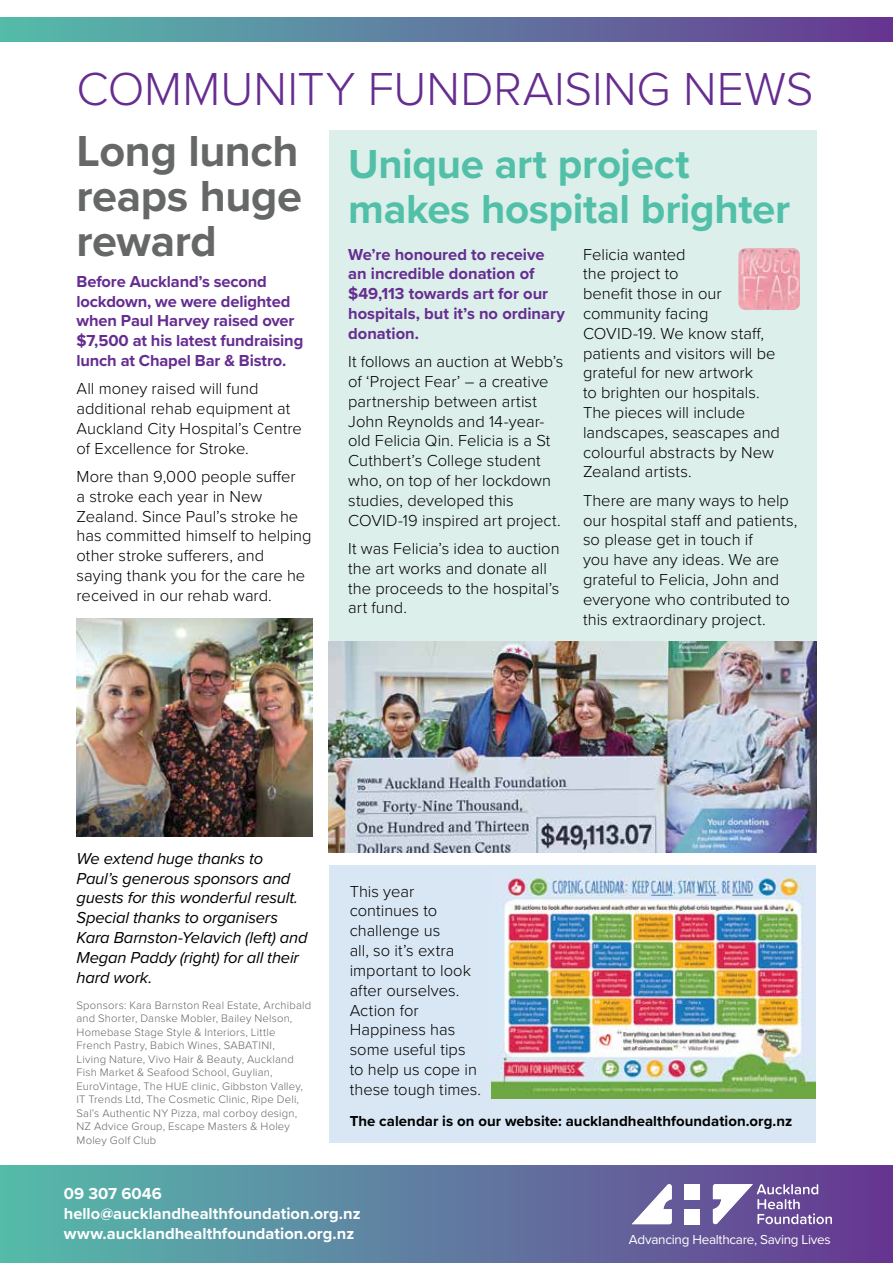
<style>
.page{position:relative;width:893px;height:1263px;background:#fff}
.page>*{position:absolute;margin:0;border:0;box-sizing:border-box;transform-origin:0 0}
.t1{font:300 48px "Proxima Nova";letter-spacing:.005em;color:#662d91}
.t2{font:700 45px/45px "Proxima Nova";letter-spacing:-.01em;color:#666767;text-align:justify}
.t3{font:700 42px/45px "Proxima Nova";letter-spacing:-.01em;color:#52c0a8}
.t4{font:300 16.5px/19.8px "Proxima Nova";color:#000}
.t5{font:700 16.5px/19.8px "Proxima Nova";letter-spacing:-.005em;color:#662d91}
.t6{font:italic 16.5px/19.8px "Proxima Nova";letter-spacing:-.01em;color:#000}
.t7{font:700 16.5px/19.8px "Proxima Nova";color:#fff}
.t8{font:700 15px "Proxima Nova";letter-spacing:.005em;color:#000}
.t9{font:13.5px "Proxima Nova";letter-spacing:-.02em;color:#fff}
.t10{font:300 11.25px/13.5px "Proxima Nova";letter-spacing:.015em;color:#666767}
</style>
<div class="page">
<div style="left:0;top:18px;width:893px;height:24px;background:linear-gradient(to right,#56bcac,#683893)"></div>
<div style="left:329px;top:130px;width:487px;height:715px;background:#dcefea"></div>
<div style="left:330px;top:865px;width:486px;height:278px;background:#d9e7f4"></div>
<div style="left:0;top:1166px;width:893px;height:97px;background:linear-gradient(to right,#56bcab,#693993)"></div>
<img style="left:77px;top:619px;width:235px;height:217px">
<img style="left:329px;top:641px;width:487px;height:211px">
<img style="left:738px;top:248px;width:62px;height:62px">
<img style="left:492px;top:870px;width:323px;height:228px">
<div style="left:685px;top:1209px;width:15px;height:15px;background:#fff"></div>
<div style="left:685px;top:1184px;width:15px;height:15px;background:#fff"></div>
<svg style="left:713px;top:1184px;width:119px;height:41px"></svg>
<svg style="left:632px;top:1184px;width:40px;height:40px"></svg>
<h1 class="t1" style="left:77px;top:54px;width:739px">COMMUNITY FUNDRAISING NEWS</h1>
<h2 class="t2" style="left:77px;top:127px;width:227px">Long lunch reaps huge reward</h2>
<h3 class="t3" style="left:348px;top:141px;width:444px">Unique art project makes hospital brighter</h3>
<p class="t5" style="left:348px;top:244px;width:218px">We’re honoured to receive an incredible donation of $49,113 towards art for our hospitals, but it’s no ordinary donation.</p>
<p class="t4" style="left:348px;top:351px;width:217px">It follows an auction at Webb’s of ‘Project Fear’ – a creative partnership between artist<br>John Reynolds and 14-year&shy;old Felicia Qin. Felicia is a St<br>Cuthbert’s College student who, on top of her lockdown studies, developed this<br>COVID-19 inspired art project.</p>
<p class="t4" style="left:348px;top:538px;width:213px">It was Felicia’s idea to auction the art works and donate all the proceeds to the hospital’s art fund.</p>
<p class="t4" style="left:583px;top:243px;width:198px">Felicia wanted<br>the project to<br>benefit those in our community facing<br>COVID-19. We know staff, patients and visitors will be grateful for new artwork<br>to brighten our hospitals.<br>The pieces will include landscapes, seascapes and colourful abstracts by New<br>Zealand artists.</p>
<p class="t4" style="left:583px;top:489px;width:216px">There are many ways to help our hospital staff and patients, so please get in touch if<br>you have any ideas. We are grateful to Felicia, John and everyone who contributed to this extraordinary project.</p>
<p class="t5" style="left:77px;top:271px;width:228px">Before Auckland’s second lockdown, we were delighted when Paul Harvey raised over $7,500 at his latest fundraising lunch at Chapel Bar &amp; Bistro.</p>
<p class="t4" style="left:77px;top:378px;width:227px">All money raised will fund additional rehab equipment at<br>Auckland City Hospital’s Centre of Excellence for Stroke.</p>
<p class="t4" style="left:77px;top:466px;width:236px">More than 9,000 people suffer<br>a stroke each year in New<br>Zealand. Since Paul’s stroke he has committed himself to helping other stroke sufferers, and saying thank you for the care he received in our rehab ward.</p>
<p class="t6" style="left:77px;top:848px;width:232px">We extend huge thanks to<br>Paul’s generous sponsors and guests for this wonderful result.<br>Special thanks to organisers<br>Kara Barnston-Yelavich (left) and<br>Megan Paddy (right) for all their hard work.</p>
<p class="t10" style="left:77px;top:998px;width:236px">Sponsors: Kara Barnston Real Estate, Archibald and Shorter, Danske Mobler, Bailey Nelson, Homebase Stage Style &amp; Interiors, Little French Pastry, Babich Wines, SABATINI,<br>Living Nature, Vivo Hair &amp; Beauty, Auckland Fish Market &amp; Seafood School, Guylian, EuroVintage, The HUE clinic, Gibbston Valley, IT Trends Ltd, The Cosmetic Clinic, Ripe Deli, Sal’s Authentic NY Pizza, mal corboy design, NZ Advice Group, Escape Masters &amp; Holey Moley Golf Club</p>
<p class="t4" style="left:350px;top:880px;width:133px">This year continues to challenge us<br>all, so it’s extra important to look after ourselves.<br>Action for<br>Happiness has some useful tips to help us cope in these tough times.</p>
<p class="t8" style="left:350px;top:1109px;width:444px">The calendar is on our website: aucklandhealthfoundation.org.nz</p>
<p class="t7" style="left:64px;top:1183px;width:298px">09 307 6046 hello@aucklandhealthfoundation.org.nz www.aucklandhealthfoundation.org.nz</p>
<p class="t9" style="left:629px;top:1229px;width:203px">Advancing Healthcare, Saving Lives</p>
</div>
